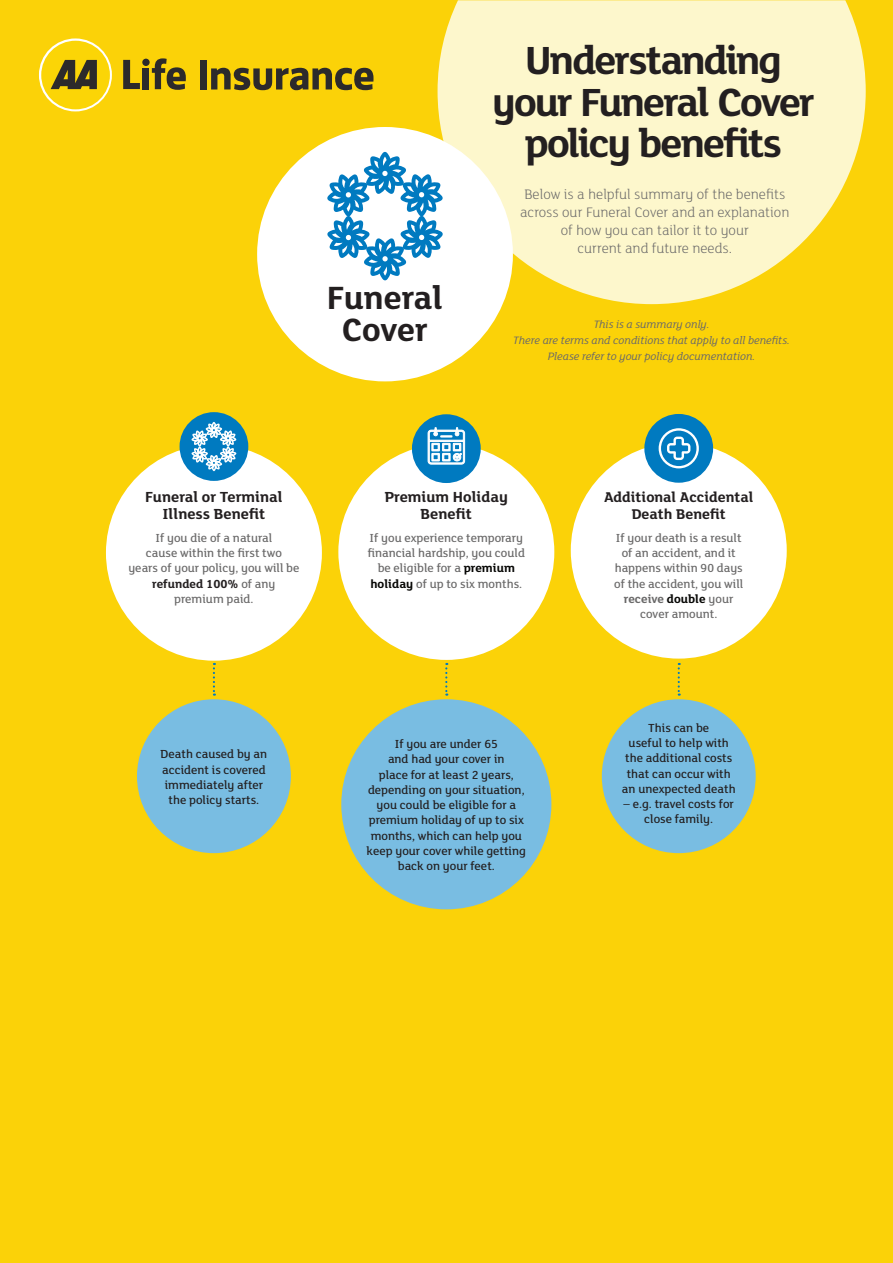
<style>
.page{position:relative;width:893px;height:1263px;background:#fff}
.page>*{position:absolute;margin:0;border:0;box-sizing:border-box;transform-origin:0 0}
.t1{font:700 42.75px/41.7px "FS Lola";letter-spacing:-.045em;color:#231f20;text-align:center}
.t2{font:700 34.95px/32px "FS Lola";color:#231f20;text-align:center}
.t3{font:700 15.9px/17.2px "FS Lola";color:#231f20;text-align:center}
.t4{font:700 15.3px/17.2px "FS Lola";color:#231f20;text-align:center}
.t5{font:300 15px/18px "FS Lola";color:#6a6969;text-align:center}
.t6{font:500 12.75px/15.3px "FS Lola";color:#231f20;text-align:center}
.t7{font:500 12.75px/15.3px "FS Lola";color:#6a6969;text-align:center}
.t8{font:italic 11.7px/15.9px "FS Lola";color:#6a6969;text-align:center}
.s1{font-weight:700;color:#231f20}
.s2{font-weight:700;color:#070705}
.s3{font-weight:700}
</style>
<div class="page">
<div style="left:0;top:0;width:893px;height:1262px;background:#fbd208"></div>
<svg style="left:39px;top:38px;width:73px;height:74px"></svg>
<svg style="left:123px;top:60px;width:17px;height:29px"></svg>
<svg style="left:152px;top:58px;width:34px;height:32px"></svg>
<div style="left:142px;top:59px;width:8px;height:7px;background:#2c2a2b;border-radius:50%"></div>
<div style="left:143px;top:68px;width:6px;height:21px;background:#2c2a2b"></div>
<div style="left:200px;top:60px;width:7px;height:30px;background:#2c2a2b"></div>
<svg style="left:211px;top:68px;width:162px;height:22px"></svg>
<div style="left:106px;top:445px;width:216px;height:216px;background:#fff;border-radius:50%"></div>
<div style="left:180px;top:412px;width:68px;height:69px;background:#007ac0;border-radius:50%"></div>
<svg style="left:213px;top:663px;width:2px;height:33px"></svg>
<svg style="left:437px;top:0;width:429px;height:304px;background:#fcf2b5"></svg>
<div style="left:257px;top:127px;width:256px;height:254px;background:#fff;border-radius:50%"></div>
<div style="left:571px;top:443px;width:216px;height:216px;background:#fff;border-radius:50%"></div>
<div style="left:644px;top:414px;width:69px;height:69px;background:#007ac0;border-radius:50%"></div>
<svg style="left:659px;top:428px;width:40px;height:40px"></svg>
<div style="left:338px;top:444px;width:216px;height:216px;background:#fff;border-radius:50%"></div>
<div style="left:412px;top:414px;width:69px;height:69px;background:#007ac0;border-radius:50%"></div>
<svg style="left:678px;top:663px;width:2px;height:33px"></svg>
<svg style="left:445px;top:663px;width:2px;height:33px"></svg>
<svg style="left:428px;top:427px;width:37px;height:37px"></svg>
<div style="left:341px;top:699px;width:210px;height:210px;background:#79bde2;border-radius:50%"></div>
<div style="left:602px;top:699px;width:154px;height:154px;background:#79bde2;border-radius:50%"></div>
<div style="left:137px;top:699px;width:154px;height:154px;background:#79bde2;border-radius:50%"></div>
<svg style="left:327px;top:152px;width:116px;height:128px"></svg>
<svg style="left:191px;top:422px;width:45px;height:49px"></svg>
<h2 class="t2" style="left:327px;top:285px;width:118px">Funeral<br>Cover</h2>
<h1 class="t1" style="left:492px;top:43px;width:324px">Understanding your Funeral Cover policy benefits</h1>
<p class="t5" style="left:520px;top:185px;width:271px">Below is a helpful summary of the benefits across our Funeral Cover and an explanation of how you can tailor it to your<br>current and future needs.</p>
<p class="t8" style="left:513px;top:316px;width:278px">This is a summary only.<br>There are terms and conditions that apply to all benefits.<br>Please refer to your policy documentation.</p>
<p class="t3" style="left:145px;top:490px;width:139px">Funeral or Terminal<br>Illness Benefit</p>
<p class="t7" style="left:128px;top:531px;width:173px">If you die of a natural<br>cause within the first two<br>years of your policy, you will be <span class="s1">refunded 100%</span> of any premium paid.</p>
<p class="t6" style="left:161px;top:748px;width:108px">Death caused by an accident is covered immediately after the policy starts.</p>
<p class="t3" style="left:385px;top:490px;width:125px">Premium Holiday<br>Benefit</p>
<p class="t7" style="left:368px;top:531px;width:159px">If you experience temporary financial hardship, you could be eligible for a <span class="s2">premium holiday</span> of up to six months.</p>
<p class="t6" style="left:367px;top:737px;width:161px">If you are under 65<br>and had your cover in<br>place for at least 2 years, depending on your situation, you could be eligible for a premium holiday of up to six months, which can help you keep your cover while getting back on your feet.</p>
<p class="t4" style="left:604px;top:489px;width:151px">Additional Accidental<br>Death Benefit</p>
<p class="t7" style="left:614px;top:531px;width:131px">If your death is a result of an accident, and it happens within 90 days of the accident, you will <span class="s3">receive</span> <span class="s2">double</span> your cover amount.</p>
<p class="t6" style="left:622px;top:721px;width:115px">This can be<br>useful to help with the additional costs that can occur with an unexpected death</p>
<p class="t6" style="left:624px;top:797px;width:112px">– e.g. travel costs for close family.</p>
</div>
